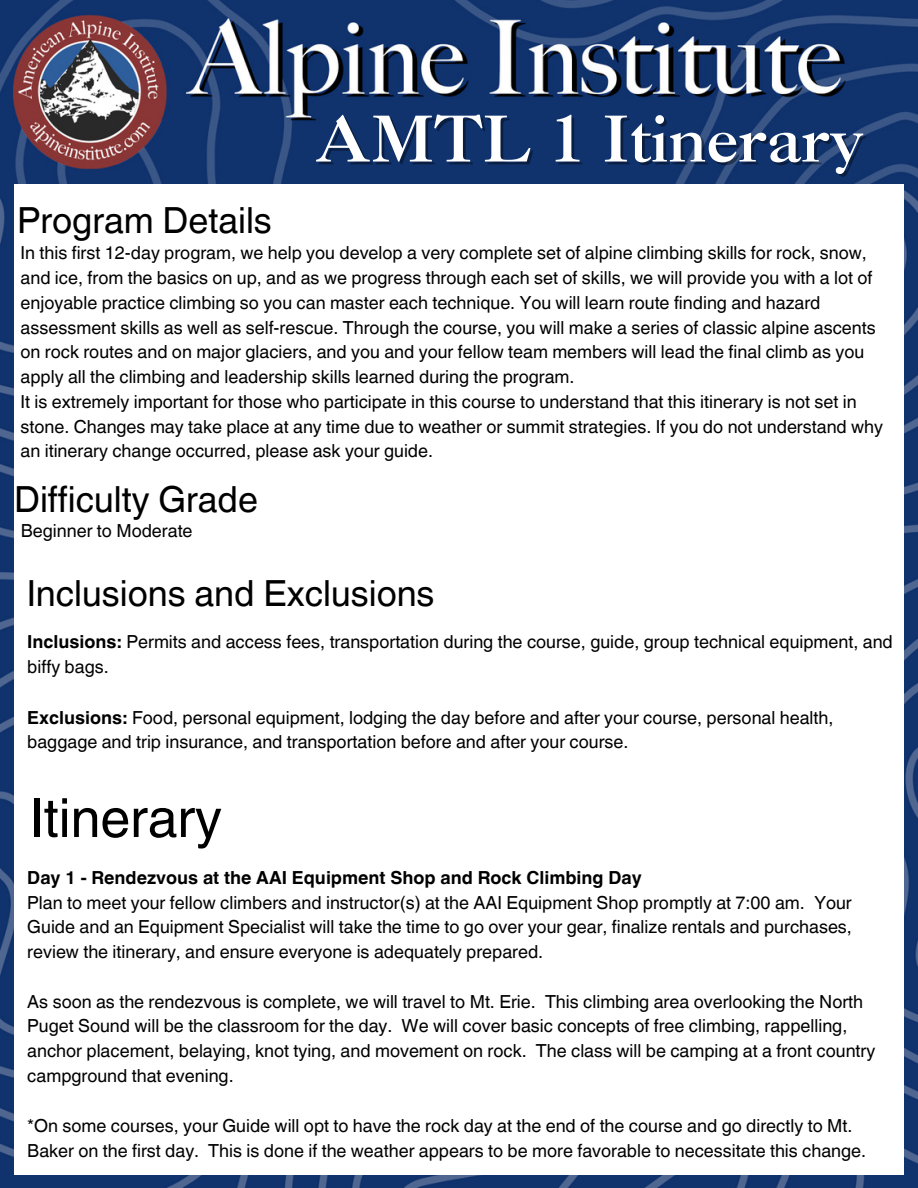
<style>
.page{position:relative;width:918px;height:1188px;background:#fff}
.page>*{position:absolute;margin:0;border:0;box-sizing:border-box;transform-origin:0 0}
.t1{font:63px "Caslon 3 LT Std";color:#fff}
.t2{font:54px "Helvetica World";color:#000}
.t3{font:36px "Helvetica World";color:#000}
.t4{font:18px/24.8px "Helvetica World";color:#000}
.t5{font:700 18px "Helvetica World";color:#000}
.s1{font-weight:700}
</style>
<div class="page">
<img style="left:0;top:183px;width:918px;height:1005px">
<div style="left:14px;top:184px;width:890px;height:991px;background:#fff"></div>
<img style="left:0;top:0;width:918px;height:183px">
<p class="t1" style="left:315px;top:115px;width:551px">AMTL 1 Itinerary</p>
<h1 class="t3" style="left:17px;top:200px;width:256px">Program Details</h1>
<h3 class="t4" style="left:21px;top:241px;width:857px">In this first 12-day program, we help you develop a very complete set of alpine climbing skills for rock, snow, and ice, from the basics on up, and as we progress through each set of skills, we will provide you with a lot of enjoyable practice climbing so you can master each technique. You will learn route finding and hazard assessment skills as well as self-rescue. Through the course, you will make a series of classic alpine ascents on rock routes and on major glaciers, and you and your fellow team members will lead the final climb as you apply all the climbing and leadership skills learned during the program.</h3>
<p class="t4" style="left:21px;top:389px;width:864px">It is extremely important for those who participate in this course to understand that this itinerary is not set in stone. Changes may take place at any time due to weather or summit strategies. If you do not understand why an itinerary change occurred, please ask your guide.</p>
<p class="t3" style="left:14px;top:478px;width:245px">Difficulty Grade</p>
<h3 class="t4" style="left:21px;top:518px;width:173px">Beginner to Moderate</h3>
<p class="t3" style="left:27px;top:573px;width:409px">Inclusions and Exclusions</p>
<h3 class="t4" style="left:27px;top:630px;width:867px"><span class="s1">Inclusions:</span> Permits and access fees, transportation during the course, guide, group technical equipment, and biffy bags.</h3>
<p class="t4" style="left:27px;top:705px;width:808px"><span class="s1">Exclusions:</span> Food, personal equipment, lodging the day before and after your course, personal health, baggage and trip insurance, and transportation before and after your course.</p>
<p class="t2" style="left:30px;top:786px;width:194px">Itinerary</p>
<h2 class="t5" style="left:27px;top:863px;width:616px">Day 1 - Rendezvous at the AAI Equipment Shop and Rock Climbing Day</h2>
<p class="t4" style="left:27px;top:890px;width:826px;text-align:justify">Plan to meet your fellow climbers and instructor(s) at the AAI Equipment Shop promptly at 7:00 am. Your Guide and an Equipment Specialist will take the time to go over your gear, finalize rentals and purchases, review the itinerary, and ensure everyone is adequately prepared.</p>
<p class="t4" style="left:27px;top:989px;width:850px">As soon as the rendezvous is complete, we will travel to Mt. Erie. This climbing area overlooking the North Puget Sound will be the classroom for the day. We will cover basic concepts of free climbing, rappelling, anchor placement, belaying, knot tying, and movement on rock. The class will be camping at a front country campground that evening.</p>
<p class="t4" style="left:27px;top:1114px;width:840px">*On some courses, your Guide will opt to have the rock day at the end of the course and go directly to Mt.<br>Baker on the first day. This is done if the weather appears to be more favorable to necessitate this change.</p>
</div>
